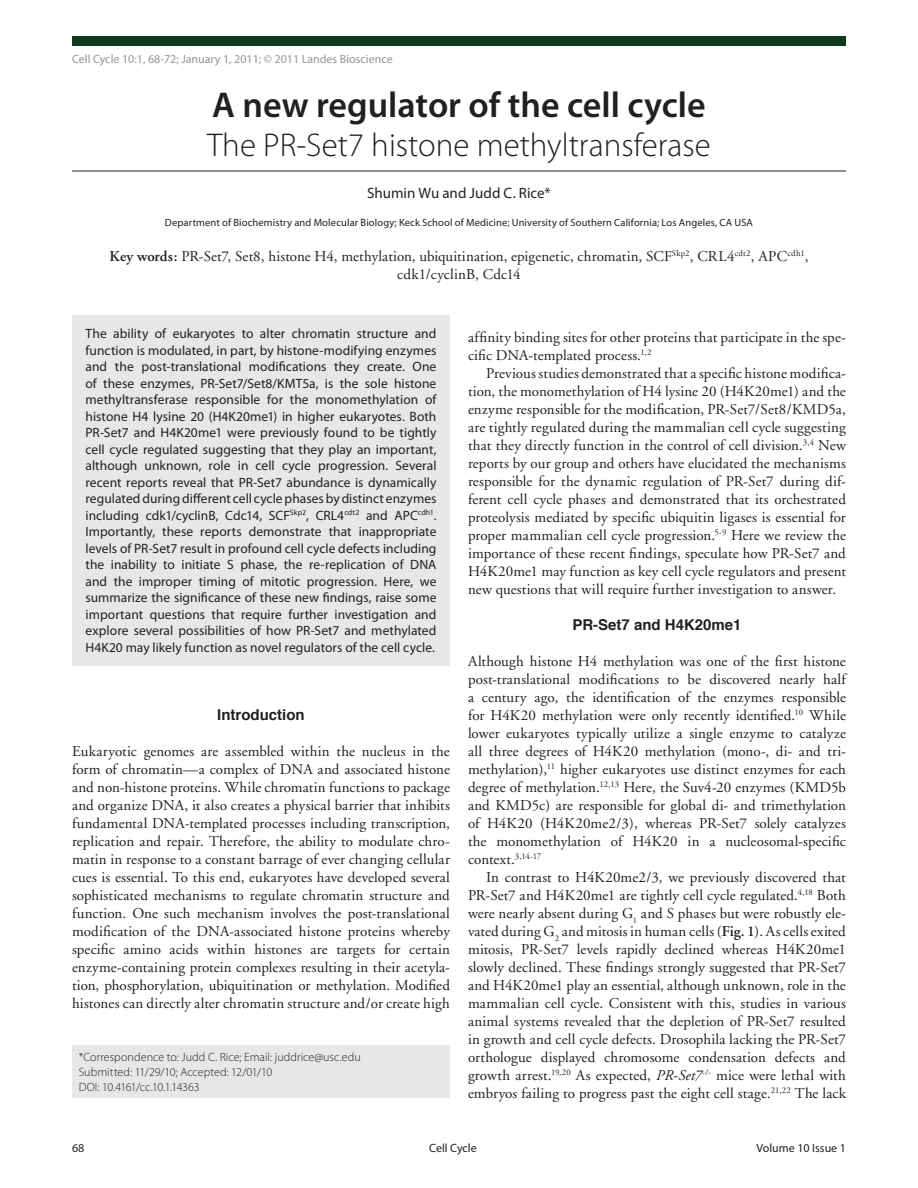
<style>
.page{position:relative;width:918px;height:1188px;background:#fff}
.page>*{position:absolute;margin:0;border:0;box-sizing:border-box;transform-origin:0 0}
.Title_w__Title_2{font:600 36px "Myriad Pro";color:#231f20}
.Title_2{font:300 33px "Myriad Pro";color:#231f20}
.Body_text_First_Line{font:15px/18px "Adobe Garamond";letter-spacing:.005em;color:#231f20;text-align:justify}
.Body_text{font:15px/18px "Adobe Garamond";letter-spacing:.01em;color:#231f20;text-align:justify}
.Keywords_Abbr{font:15px/18px "Adobe Garamond";letter-spacing:.005em;color:#231f20;text-align:center}
.Heading{font:700 15px "Helvetica";color:#231f20}
.Authors{font:15px "Myriad Pro";color:#231f20}
.Abstract_First_Line{font:13.5px/16.5px "Myriad Pro";color:#231f20;text-align:justify}
.Corresponding_Author{font:300 12px "Myriad Pro";color:#231f20}
.t1{font:12px "Myriad Pro";color:#939598}
.t2{font:12px "Myriad Pro";color:#231f20}
.Corresponding_Author-2{font:300 12px "Myriad Pro";letter-spacing:-.035em;color:#231f20}
.Affiliations{font:10.5px "Myriad Pro";letter-spacing:.015em;color:#231f20}
.s1{font-weight:600}
.s2{font-style:italic}
</style>
<div class="page">
<div style="left:72px;top:36px;width:774px;height:10px;background:#0b3b1c"></div>
<div style="left:72px;top:1046px;width:378px;height:52px;background:#e6e7e9"></div>
<div style="left:72px;top:315px;width:378px;height:350px;background:#e6e7e9"></div>
<hr style="left:72px;top:171px;width:774px;height:1px;background:#231f20">
<p class="t1" style="left:72px;top:52px;width:322px">Cell Cycle 10:1, 68-72; January 1, 2011; © 2011 Landes Bioscience</p>
<p class="Title_w__Title_2" style="left:212px;top:82px;width:495px">A new regulator of the cell cycle</p>
<p class="Title_2" style="left:207px;top:125px;width:505px">The PR-Set7 histone methyltransferase</p>
<p class="Authors" style="left:367px;top:184px;width:185px">Shumin Wu and Judd C. Rice*</p>
<p class="Affiliations" style="left:165px;top:217px;width:590px">Department of Biochemistry and Molecular Biology; Keck School of Medicine; University of Southern California; Los Angeles, CA USA</p>
<p class="Keywords_Abbr" style="left:110px;top:247px;width:700px"><span class="s1">Key words:</span> PR-Set7, Set8, histone H4, methylation, ubiquitination, epigenetic, chromatin, SCF<sup>Skp2</sup>, CRL4<sup>cdt2</sup>, APC<sup>cdh1</sup>, cdk1/cyclinB, Cdc14</p>
<p class="Abstract_First_Line" style="left:86px;top:325px;width:353px">The ability of eukaryotes to alter chromatin structure and function is modulated, in part, by histone-modifying enzymes and the post-translational modifications they create. One of these enzymes, PR-Set7/Set8/KMT5a, is the sole histone methyltransferase responsible for the monomethylation of histone H4 lysine 20 (H4K20me1) in higher eukaryotes. Both PR-Set7 and H4K20me1 were previously found to be tightly cell cycle regulated suggesting that they play an important, although unknown, role in cell cycle progression. Several recent reports reveal that PR-Set7 abundance is dynamically regulated during different cell cycle phases by distinct enzymes including cdk1/cyclinB, Cdc14, SCF<sup>Skp2</sup>, CRL4<sup>cdt2</sup> and APC<sup>cdh1</sup>.<br>Importantly, these reports demonstrate that inappropriate levels of PR-Set7 result in profound cell cycle defects including the inability to initiate S phase, the re-replication of DNA and the improper timing of mitotic progression. Here, we summarize the significance of these new findings, raise some important questions that require further investigation and explore several possibilities of how PR-Set7 and methylated H4K20 may likely function as novel regulators of the cell cycle.</p>
<p class="Heading" style="left:217px;top:703px;width:89px">Introduction</p>
<p class="Body_text_First_Line" style="left:72px;top:743px;width:380px">Eukaryotic genomes are assembled within the nucleus in the form of chromatin—a complex of DNA and associated histone and non-histone proteins. While chromatin functions to package and organize DNA, it also creates a physical barrier that inhibits fundamental DNA-templated processes including transcription, replication and repair. Therefore, the ability to modulate chro&shy;matin in response to a constant barrage of ever changing cellular cues is essential. To this end, eukaryotes have developed several sophisticated mechanisms to regulate chromatin structure and function. One such mechanism involves the post-translational modification of the DNA-associated histone proteins whereby specific amino acids within histones are targets for certain enzyme-containing protein complexes resulting in their acetyla&shy;tion, phosphorylation, ubiquitination or methylation. Modified histones can directly alter chromatin structure and/or create high</p>
<p class="Corresponding_Author" style="left:79px;top:1050px;width:284px">*Correspondence to: Judd C. Rice; Email: juddrice@usc.edu</p>
<p class="Corresponding_Author" style="left:79px;top:1065px;width:195px">Submitted: 11/29/10; Accepted: 12/01/10</p>
<p class="Corresponding_Author-2" style="left:79px;top:1080px;width:122px">DOI: 10.4161/cc.10.1.14363</p>
<p class="Body_text_First_Line" style="left:468px;top:329px;width:379px">affinity binding sites for other proteins that participate in the spe&shy;cific DNA-templated process.<sup>1,2</sup></p>
<p class="Body_text" style="left:468px;top:365px;width:379px;text-indent:18px">Previous studies demonstrated that a specific histone modifica&shy;tion, the monomethylation of H4 lysine 20 (H4K20me1) and the enzyme responsible for the modification, PR-Set7/Set8/KMD5a, are tightly regulated during the mammalian cell cycle suggesting that they directly function in the control of cell division.<sup>3,4</sup> New reports by our group and others have elucidated the mechanisms responsible for the dynamic regulation of PR-Set7 during dif&shy;ferent cell cycle phases and demonstrated that its orchestrated proteolysis mediated by specific ubiquitin ligases is essential for proper mammalian cell cycle progression.<sup>5-9</sup> Here we review the importance of these recent findings, speculate how PR-Set7 and H4K20me1 may function as key cell cycle regulators and present new questions that will require further investigation to answer.</p>
<p class="Heading" style="left:572px;top:613px;width:171px">PR-Set7 and H4K20me1</p>
<p class="Body_text_First_Line" style="left:468px;top:653px;width:380px">Although histone H4 methylation was one of the first histone post-translational modifications to be discovered nearly half a century ago, the identification of the enzymes responsible for H4K20 methylation were only recently identified.<sup>10</sup> While lower eukaryotes typically utilize a single enzyme to catalyze all three degrees of H4K20 methylation (mono-, di- and tri&shy;methylation),<sup>11</sup> higher eukaryotes use distinct enzymes for each degree of methylation.<sup>12,13</sup> Here, the Suv4-20 enzymes (KMD5b and KMD5c) are responsible for global di- and trimethylation of H4K20 (H4K20me2/3), whereas PR-Set7 solely catalyzes the monomethylation of H4K20 in a nucleosomal-specific context.<sup>3,14-17</sup></p>
<p class="Body_text" style="left:468px;top:869px;width:379px;text-indent:18px">In contrast to H4K20me2/3, we previously discovered that PR-Set7 and H4K20me1 are tightly cell cycle regulated.<sup>4,18</sup> Both were nearly absent during G<sub>1</sub> and S phases but were robustly ele&shy;vated during G<sub>2</sub> and mitosis in human cells (<span class="s1">Fig. 1</span>). As cells exited mitosis, PR-Set7 levels rapidly declined whereas H4K20me1 slowly declined. These findings strongly suggested that PR-Set7 and H4K20me1 play an essential, although unknown, role in the mammalian cell cycle. Consistent with this, studies in various animal systems revealed that the depletion of PR-Set7 resulted in growth and cell cycle defects. Drosophila lacking the PR-Set7 orthologue displayed chromosome condensation defects and growth arrest.<sup>19,20</sup> As expected, <span class="s2">PR-Set7</span><sup>-/-</sup> mice were lethal with embryos failing to progress past the eight cell stage.<sup>21,22</sup> The lack</p>
<p class="t2" style="left:72px;top:1141px;width:14px">68</p>
<p class="t2" style="left:429px;top:1141px;width:49px">Cell Cycle</p>
<p class="t2" style="left:757px;top:1141px;width:91px">Volume 10 Issue 1</p>
</div>
